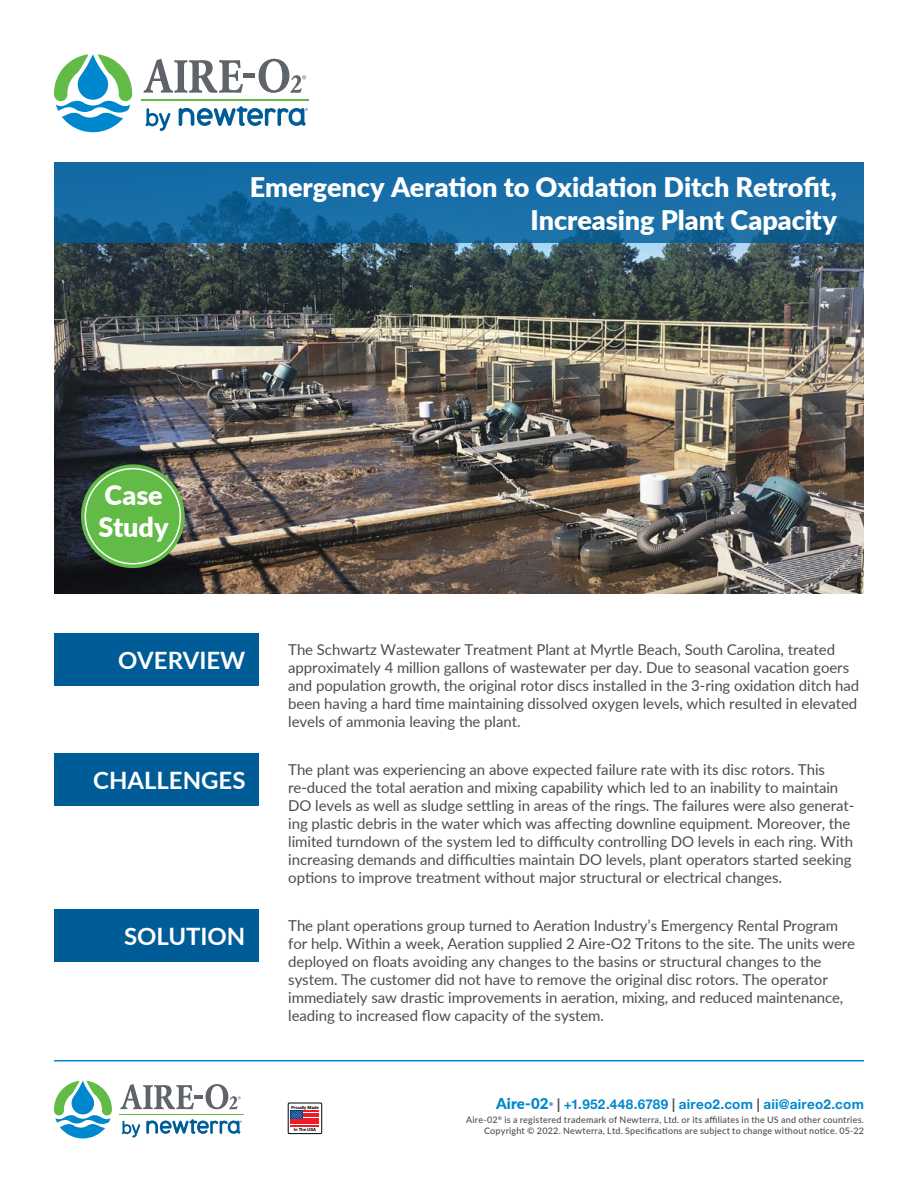
<style>
.page{position:relative;width:918px;height:1188px;background:#fff}
.page>*{position:absolute;margin:0;border:0;box-sizing:border-box;transform-origin:0 0}
.t1{font:900 27px/32.4px "Lato";letter-spacing:-.005em;color:#fff;text-align:right}
.t2{font:700 24px "Lato";color:#fff}
.t3{font:15px/18px "Lato";letter-spacing:-.005em;color:#4d4d4f}
.t4{font:900 15px "Lato";letter-spacing:.005em;color:#0088ce}
.t5{font:700 13.5px "Helvetica Neue LT Std";letter-spacing:.02em;color:#0088ce}
.t6{font:500 9px/10.8px "Lato";letter-spacing:.025em;color:#4d4d4f;text-align:right}
.t7{font:900 5.25px "Lato";color:#0088ce}
.t8{font:700 4.2px "Helvetica Neue LT Std";letter-spacing:-.01em;color:#000}
.s1{color:#4d4d4f}
</style>
<div class="page">
<img style="left:54px;top:54px;width:810px;height:1085px">
<svg style="left:54px;top:162px;width:810px;height:81px;background:#1669a1"></svg>
<div style="left:81px;top:464px;width:104px;height:104px;background:#62bb46;border-radius:50%"></div>
<div style="left:85px;top:468px;width:96px;height:97px;border:2px solid #fff;border-radius:50%"></div>
<p class="t1" style="left:250px;top:170px;width:589px">Emergency Aeration to Oxidation Ditch Retrofit,<br>Increasing Plant Capacity</p>
<p class="t1" style="left:104px;top:478px;width:60px">Case</p>
<p class="t1" style="left:99px;top:510px;width:72px">Study</p>
<p class="t2" style="left:118px;top:642px;width:129px">OVERVIEW</p>
<p class="t2" style="left:93px;top:762px;width:154px">CHALLENGES</p>
<p class="t2" style="left:124px;top:918px;width:123px">SOLUTION</p>
<p class="t3" style="left:288px;top:640px;width:572px">The Schwartz Wastewater Treatment Plant at Myrtle Beach, South Carolina, treated approximately 4 million gallons of wastewater per day. Due to seasonal vacation goers and population growth, the original rotor discs installed in the 3-ring oxidation ditch had been having a hard time maintaining dissolved oxygen levels, which resulted in elevated levels of ammonia leaving the plant.</p>
<p class="t3" style="left:288px;top:760px;width:568px">The plant was experiencing an above expected failure rate with its disc rotors. This re-duced the total aeration and mixing capability which led to an inability to maintain DO levels as well as sludge settling in areas of the rings. The failures were also generat&shy;ing plastic debris in the water which was affecting downline equipment. Moreover, the limited turndown of the system led to difficulty controlling DO levels in each ring. With increasing demands and difficulties maintain DO levels, plant operators started seeking options to improve treatment without major structural or electrical changes.</p>
<p class="t3" style="left:288px;top:916px;width:568px">The plant operations group turned to Aeration Industry’s Emergency Rental Program for help. Within a week, Aeration supplied 2 Aire-O2 Tritons to the site. The units were deployed on floats avoiding any changes to the basins or structural changes to the system. The customer did not have to remove the original disc rotors. The operator immediately saw drastic improvements in aeration, mixing, and reduced maintenance, leading to increased flow capacity of the system.</p>
<p class="t8" style="left:291px;top:1105px;width:29px">Proudly Made</p>
<p class="t8" style="left:294px;top:1127px;width:24px">In The USA</p>
<p class="t4" style="left:496px;top:1092px;width:54px">Aire-02</p>
<p class="t7" style="left:549px;top:1100px;width:6px">®</p>
<p class="t5" style="left:557px;top:1096px;width:308px"><span class="s1">|</span> +1.952.448.6789 <span class="s1">|</span> aireo2.com <span class="s1">|</span> aii@aireo2.com</p>
<p class="t6" style="left:466px;top:1114px;width:399px">Aire-02<sup>®</sup> is a registered trademark of Newterra, Ltd. or its affiliates in the US and other countries.<br>Copyright © 2022. Newterra, Ltd. Specifications are subject to change without notice. 05-22</p>
</div>
